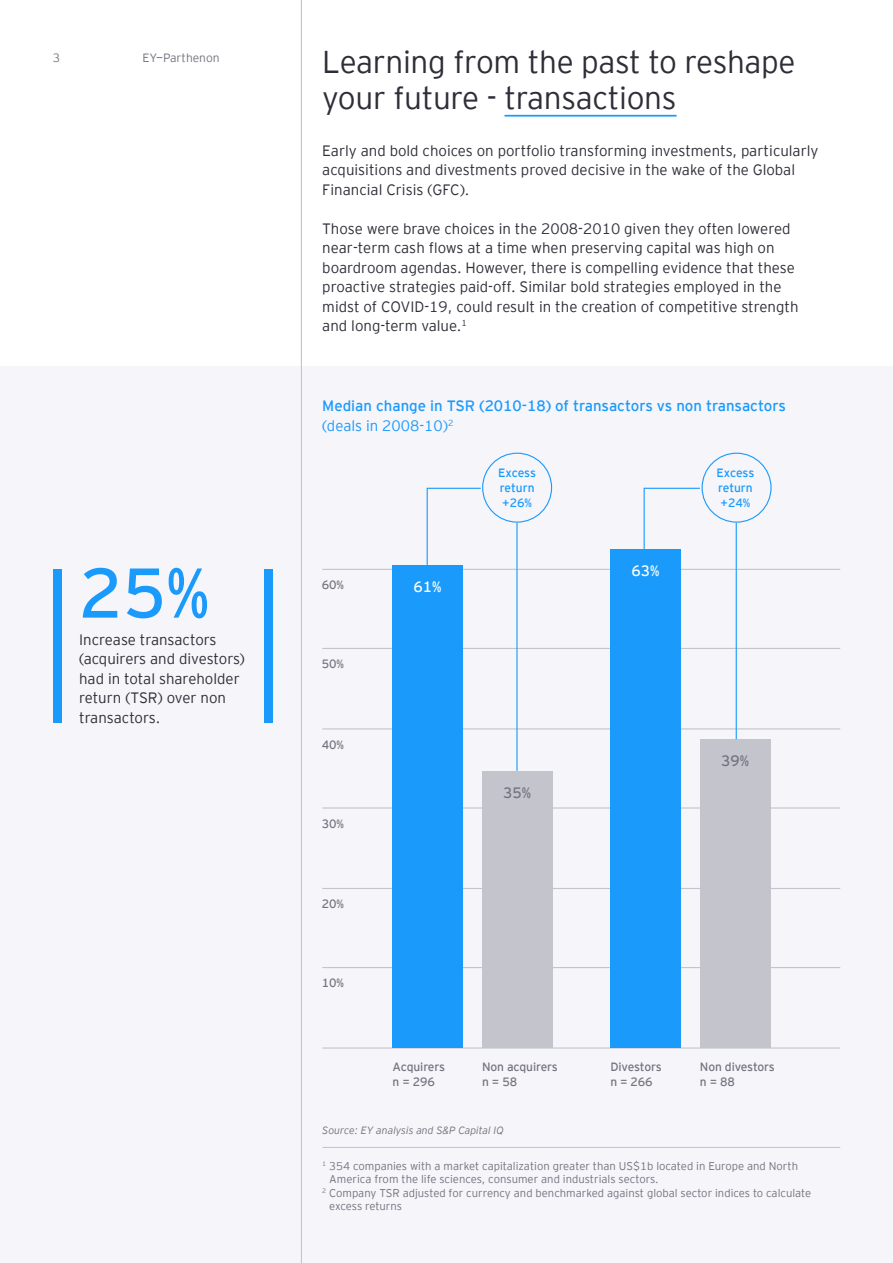
<style>
.page{position:relative;width:893px;height:1263px;background:#fff}
.page>*{position:absolute;margin:0;border:0;box-sizing:border-box;transform-origin:0 0}
.Paragraph_Style_1{font:70.2px "EY Interstate";color:#1a9afa}
.Paragraph_Style_2{font:300 31.5px/36px "EY Interstate";letter-spacing:-.01em;color:#2e2e38}
.t1{font:300 15px/19.5px "EY Interstate";color:#2e2e38}
.t2{font:15px/19.5px "EY Interstate";color:#1a9afa}
.t3{font:15px "EY Interstate";color:#747480}
.t4{font:15px "EY Interstate";color:#fff}
.t5{font:12px/15px "EY Interstate";letter-spacing:-.01em;color:#747480}
.t6{font:12px/15px "EY Interstate";letter-spacing:-.01em;color:#1a9afa}
.t7{font:300 12px "EY Interstate";color:#747480}
.t8{font:300 11.25px/13.5px "EY Interstate";color:#747480}
.t9{font:italic 300 10.5px "EY Interstate";color:#747480}
.s1{font-weight:300}
</style>
<div class="page">
<div style="left:0;top:367px;width:893px;height:896px;background:#f5f5fa"></div>
<hr style="left:301px;top:0;width:1px;height:1263px;background:#c4c4cc">
<hr style="left:504px;top:115px;width:173px;height:2px;background:#1a9afa">
<hr style="left:322px;top:1147px;width:518px;height:1px;background:#c4c4cc">
<hr style="left:322px;top:1047px;width:518px;height:1px;background:#c4c4cc">
<hr style="left:322px;top:569px;width:518px;height:1px;background:#c4c4cc">
<hr style="left:322px;top:728px;width:518px;height:1px;background:#c4c4cc">
<hr style="left:322px;top:888px;width:518px;height:1px;background:#c4c4cc">
<hr style="left:322px;top:967px;width:518px;height:1px;background:#c4c4cc">
<hr style="left:322px;top:648px;width:518px;height:1px;background:#c4c4cc">
<hr style="left:322px;top:807px;width:518px;height:1px;background:#c4c4cc">
<div style="left:392px;top:565px;width:71px;height:483px;background:#1a9afa"></div>
<div style="left:610px;top:549px;width:70px;height:499px;background:#1a9afa"></div>
<div style="left:482px;top:771px;width:70px;height:277px;background:#c4c4cc"></div>
<div style="left:700px;top:739px;width:70px;height:309px;background:#c4c4cc"></div>
<div style="left:482px;top:453px;width:70px;height:70px;border:1px solid #1a9afa;border-radius:50%"></div>
<div style="left:702px;top:453px;width:70px;height:70px;border:1px solid #1a9afa;border-radius:50%"></div>
<hr style="left:736px;top:523px;width:1px;height:216px;background:#1a9afa">
<hr style="left:516px;top:523px;width:2px;height:248px;background:#1a9afa">
<svg style="left:426px;top:487px;width:55px;height:78px"></svg>
<svg style="left:643px;top:487px;width:57px;height:63px"></svg>
<div style="left:53px;top:569px;width:9px;height:154px;background:#1a9afa"></div>
<div style="left:264px;top:569px;width:9px;height:154px;background:#1a9afa"></div>
<p class="t7" style="left:53px;top:50px;width:9px">3</p>
<p class="t7" style="left:143px;top:50px;width:79px">EY—Parthenon</p>
<p class="Paragraph_Style_1" style="left:79px;top:543px;width:132px">25%</p>
<p class="t1" style="left:79px;top:629px;width:167px">Increase transactors (acquirers and divestors) had in total shareholder return (TSR) over non transactors.</p>
<p class="Paragraph_Style_2" style="left:322px;top:42px;width:475px">Learning from the past to reshape your future - transactions</p>
<p class="t1" style="left:322px;top:140px;width:498px">Early and bold choices on portfolio transforming investments, particularly acquisitions and divestments proved decisive in the wake of the Global<br>Financial Crisis (GFC).</p>
<p class="t1" style="left:322px;top:218px;width:478px">Those were brave choices in the 2008-2010 given they often lowered near-term cash flows at a time when preserving capital was high on boardroom agendas. However, there is compelling evidence that these proactive strategies paid-off. Similar bold strategies employed in the midst of COVID-19, could result in the creation of competitive strength and long-term value.<sup>1</sup></p>
<p class="t2" style="left:322px;top:395px;width:465px">Median change in TSR (2010-18) of transactors vs non transactors <span class="s1">(deals in 2008-10)</span><sup>2</sup></p>
<p class="t6" style="left:498px;top:465px;width:39px">Excess return</p>
<p class="t6" style="left:502px;top:495px;width:31px">+26%</p>
<p class="t6" style="left:716px;top:465px;width:39px">Excess return</p>
<p class="t6" style="left:721px;top:495px;width:31px">+24%</p>
<p class="t5" style="left:322px;top:577px;width:24px">60%</p>
<p class="t5" style="left:322px;top:656px;width:24px">50%</p>
<p class="t5" style="left:322px;top:736px;width:24px">40%</p>
<p class="t5" style="left:322px;top:815px;width:24px">30%</p>
<p class="t5" style="left:322px;top:896px;width:24px">20%</p>
<p class="t5" style="left:322px;top:975px;width:24px">10%</p>
<p class="t4" style="left:414px;top:576px;width:29px">61%</p>
<p class="t3" style="left:503px;top:782px;width:29px">35%</p>
<p class="t4" style="left:631px;top:560px;width:29px">63%</p>
<p class="t3" style="left:721px;top:750px;width:29px">39%</p>
<p class="t5" style="left:392px;top:1059px;width:54px">Acquirers</p>
<p class="t5" style="left:392px;top:1074px;width:44px">n = 296</p>
<p class="t5" style="left:482px;top:1059px;width:77px">Non acquirers n = 58</p>
<p class="t5" style="left:700px;top:1059px;width:76px">Non divestors n = 88</p>
<p class="t5" style="left:610px;top:1059px;width:53px">Divestors</p>
<p class="t5" style="left:610px;top:1074px;width:44px">n = 266</p>
<p class="t9" style="left:322px;top:1123px;width:183px">Source: EY analysis and S&amp;P Capital IQ</p>
<p class="t8" style="left:329px;top:1158px;width:470px;text-indent:-7px"><sup>1</sup> 354 companies with a market capitalization greater than US$1b located in Europe and North<br>America from the life sciences, consumer and industrials sectors.</p>
<p class="t8" style="left:329px;top:1185px;width:483px;text-indent:-7px"><sup>2</sup> Company TSR adjusted for currency and benchmarked against global sector indices to calculate excess returns</p>
</div>
